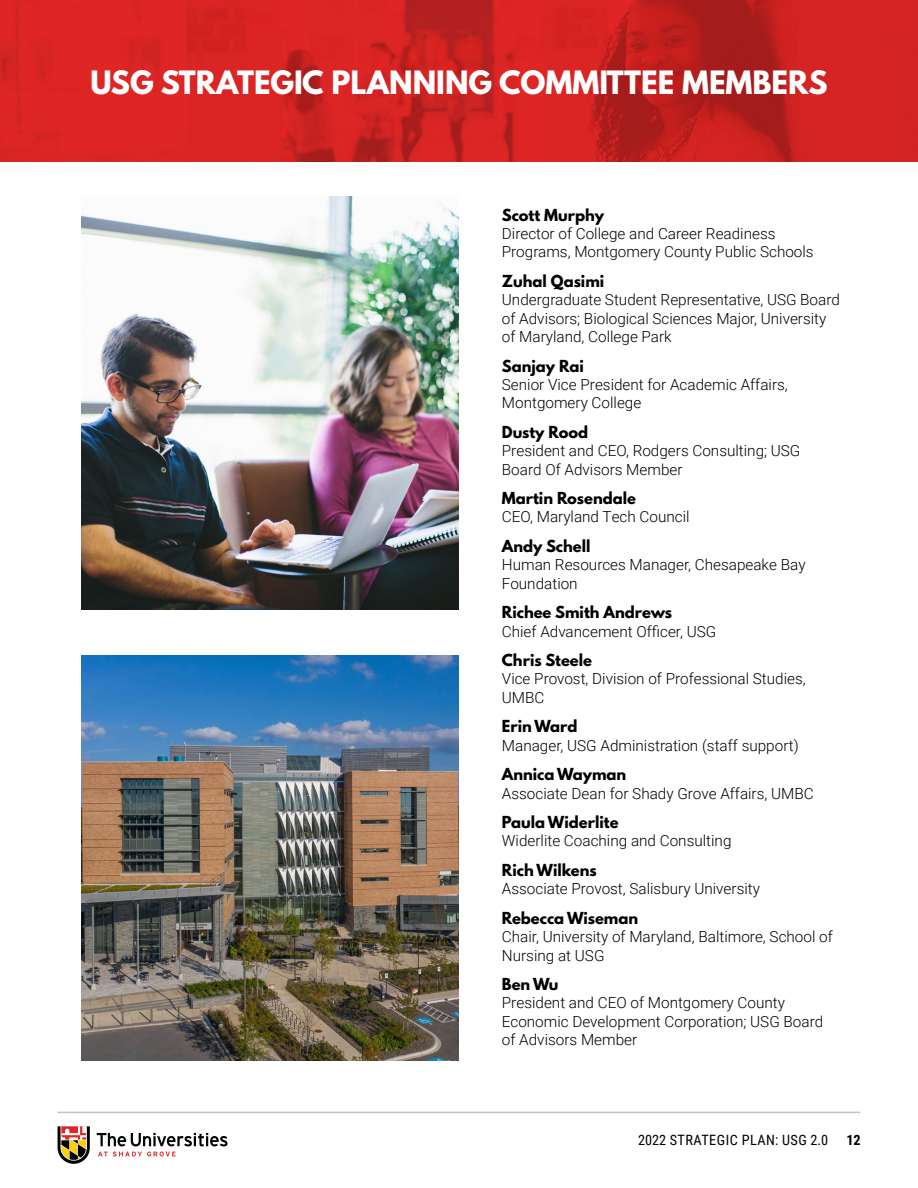
<style>
.page{position:relative;width:918px;height:1188px;background:#fff}
.page>*{position:absolute;margin:0;border:0;box-sizing:border-box;transform-origin:0 0}
.t1{font:700 28.5px "League Spartan";color:#fff}
.t2{font:300 15.3px/18.3px "Roboto";color:#000}
.t3{font:700 14.7px "League Spartan";color:#000}
.t4{font:14.25px "Roboto Condensed";letter-spacing:.035em;color:#000}
.t5{font:700 14.25px "Roboto Condensed";color:#000}
</style>
<div class="page">
<svg style="left:0;top:0;width:918px;height:162px;background:#cf2321"></svg>
<img style="left:82px;top:196px;width:376px;height:413px">
<img style="left:82px;top:656px;width:376px;height:405px">
<hr style="left:58px;top:1112px;width:802px;height:1px;background:#c0c2c4">
<svg style="left:58px;top:1126px;width:32px;height:38px"></svg>
<svg style="left:98px;top:1152px;width:78px;height:5px"></svg>
<svg style="left:97px;top:1133px;width:131px;height:13px"></svg>
<h1 class="t1" style="left:90px;top:60px;width:739px">USG STRATEGIC PLANNING COMMITTEE MEMBERS</h1>
<p class="t3" style="left:502px;top:203px;width:104px">Scott Murphy</p>
<p class="t2" style="left:502px;top:224px;width:313px">Director of College and Career Readiness<br>Programs, Montgomery County Public Schools</p>
<p class="t3" style="left:502px;top:270px;width:104px">Zuhal Qasimi</p>
<p class="t2" style="left:502px;top:290px;width:340px">Undergraduate Student Representative, USG Board of Advisors; Biological Sciences Major, University of Maryland, College Park</p>
<p class="t3" style="left:502px;top:354px;width:84px">Sanjay Rai</p>
<p class="t2" style="left:502px;top:375px;width:287px">Senior Vice President for Academic Affairs,<br>Montgomery College</p>
<p class="t3" style="left:502px;top:420px;width:88px">Dusty Rood</p>
<p class="t2" style="left:502px;top:441px;width:300px">President and CEO, Rodgers Consulting; USG<br>Board Of Advisors Member</p>
<p class="t3" style="left:502px;top:487px;width:136px">Martin Rosendale</p>
<p class="t2" style="left:502px;top:507px;width:189px">CEO, Maryland Tech Council</p>
<p class="t3" style="left:502px;top:534px;width:90px">Andy Schell</p>
<p class="t2" style="left:502px;top:555px;width:305px">Human Resources Manager, Chesapeake Bay<br>Foundation</p>
<p class="t3" style="left:502px;top:601px;width:172px">Richee Smith Andrews</p>
<p class="t2" style="left:502px;top:621px;width:216px">Chief Advancement Officer, USG</p>
<p class="t3" style="left:502px;top:649px;width:92px">Chris Steele</p>
<p class="t2" style="left:502px;top:669px;width:305px">Vice Provost, Division of Professional Studies,<br>UMBC</p>
<p class="t3" style="left:502px;top:715px;width:77px">Erin Ward</p>
<p class="t2" style="left:502px;top:735px;width:298px">Manager, USG Administration (staff support)</p>
<p class="t3" style="left:502px;top:763px;width:126px">Annica Wayman</p>
<p class="t2" style="left:502px;top:783px;width:313px">Associate Dean for Shady Grove Affairs, UMBC</p>
<p class="t3" style="left:502px;top:811px;width:118px">Paula Widerlite</p>
<p class="t2" style="left:502px;top:831px;width:231px">Widerlite Coaching and Consulting</p>
<p class="t3" style="left:502px;top:858px;width:96px">Rich Wilkens</p>
<p class="t2" style="left:502px;top:879px;width:260px">Associate Provost, Salisbury University</p>
<p class="t3" style="left:502px;top:906px;width:138px">Rebecca Wiseman</p>
<p class="t2" style="left:502px;top:927px;width:332px">Chair, University of Maryland, Baltimore, School of<br>Nursing at USG</p>
<p class="t3" style="left:502px;top:973px;width:58px">Ben Wu</p>
<p class="t2" style="left:502px;top:993px;width:323px">President and CEO of Montgomery County<br>Economic Development Corporation; USG Board of Advisors Member</p>
<p class="t4" style="left:638px;top:1130px;width:192px">2022 STRATEGIC PLAN: USG 2.0</p>
<p class="t5" style="left:846px;top:1130px;width:16px">12</p>
</div>
